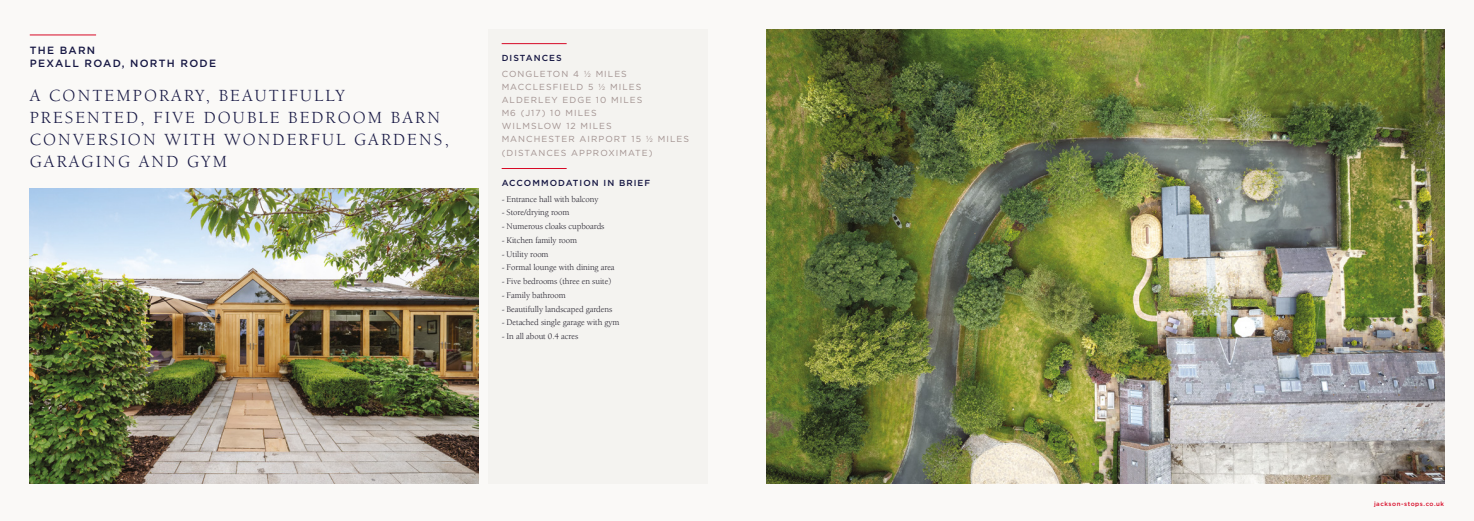
<style>
.page{position:relative;width:1474px;height:521px;background:#fff}
.page>*{position:absolute;margin:0;border:0;box-sizing:border-box;transform-origin:0 0}
.t1{font:17.5px/21.9px "Berkeley Std";letter-spacing:.12em;color:#161743}
.t2{font:500 10.5px/13.1px "Gotham";letter-spacing:.12em;color:#161743}
.t3{font:8.75px "Berkeley Std";letter-spacing:-.01em;color:#1f1c28}
.t4{font:8.75px/13.1px "Gotham";letter-spacing:.12em;color:#a1918f}
.t5{font:500 8.75px "Gotham";letter-spacing:.12em;color:#161743}
.t6{font:500 6.12px "Gotham";letter-spacing:.09em;color:#d70926}
</style>
<div class="page">
<div style="left:0;top:0;width:1473px;height:521px;background:#faf9f7"></div>
<div style="left:488px;top:30px;width:219px;height:454px;background:#f4f3f0"></div>
<hr style="left:501px;top:43px;width:65px;height:1px;background:#d70926">
<hr style="left:501px;top:168px;width:65px;height:1px;background:#d70926">
<hr style="left:30px;top:35px;width:66px;height:1px;background:#d70926">
<img style="left:30px;top:189px;width:448px;height:295px">
<img style="left:766px;top:30px;width:678px;height:454px">
<p class="t2" style="left:30px;top:43px;width:188px">THE BARN<br>PEXALL ROAD, NORTH RODE</p>
<h1 class="t1" style="left:30px;top:85px;width:420px">A CONTEMPORARY, BEAUTIFULLY<br>PRESENTED, FIVE DOUBLE BEDROOM BARN<br>CONVERSION WITH WONDERFUL GARDENS,<br>GARAGING AND GYM</h1>
<p class="t5" style="left:501px;top:52px;width:62px">DISTANCES</p>
<p class="t4" style="left:501px;top:67px;width:189px">CONGLETON 4 ½ MILES<br>MACCLESFIELD 5 ½ MILES<br>ALDERLEY EDGE 10 MILES<br>M6 (J17) 10 MILES<br>WILMSLOW 12 MILES<br>MANCHESTER AIRPORT 15 ½ MILES (DISTANCES APPROXIMATE)</p>
<p class="t5" style="left:501px;top:177px;width:150px">ACCOMMODATION IN BRIEF</p>
<p class="t3" style="left:501px;top:194px;width:98px">- Entrance hall with balcony</p>
<p class="t3" style="left:501px;top:208px;width:69px">- Store/drying room</p>
<p class="t3" style="left:501px;top:222px;width:104px">- Numerous cloaks cupboards</p>
<p class="t3" style="left:501px;top:235px;width:77px">- Kitchen family room</p>
<p class="t3" style="left:501px;top:249px;width:48px">- Utility room</p>
<p class="t3" style="left:501px;top:263px;width:114px">- Formal lounge with dining area</p>
<p class="t3" style="left:501px;top:277px;width:111px">- Five bedrooms (three en suite)</p>
<p class="t3" style="left:501px;top:290px;width:66px">- Family bathroom</p>
<p class="t3" style="left:501px;top:304px;width:112px">- Beautifully landscaped gardens</p>
<p class="t3" style="left:501px;top:318px;width:119px">- Detached single garage with gym</p>
<p class="t3" style="left:501px;top:332px;width:78px">- In all about 0.4 acres</p>
<p class="t6" style="left:1373px;top:500px;width:72px">jackson-stops.co.uk</p>
</div>
